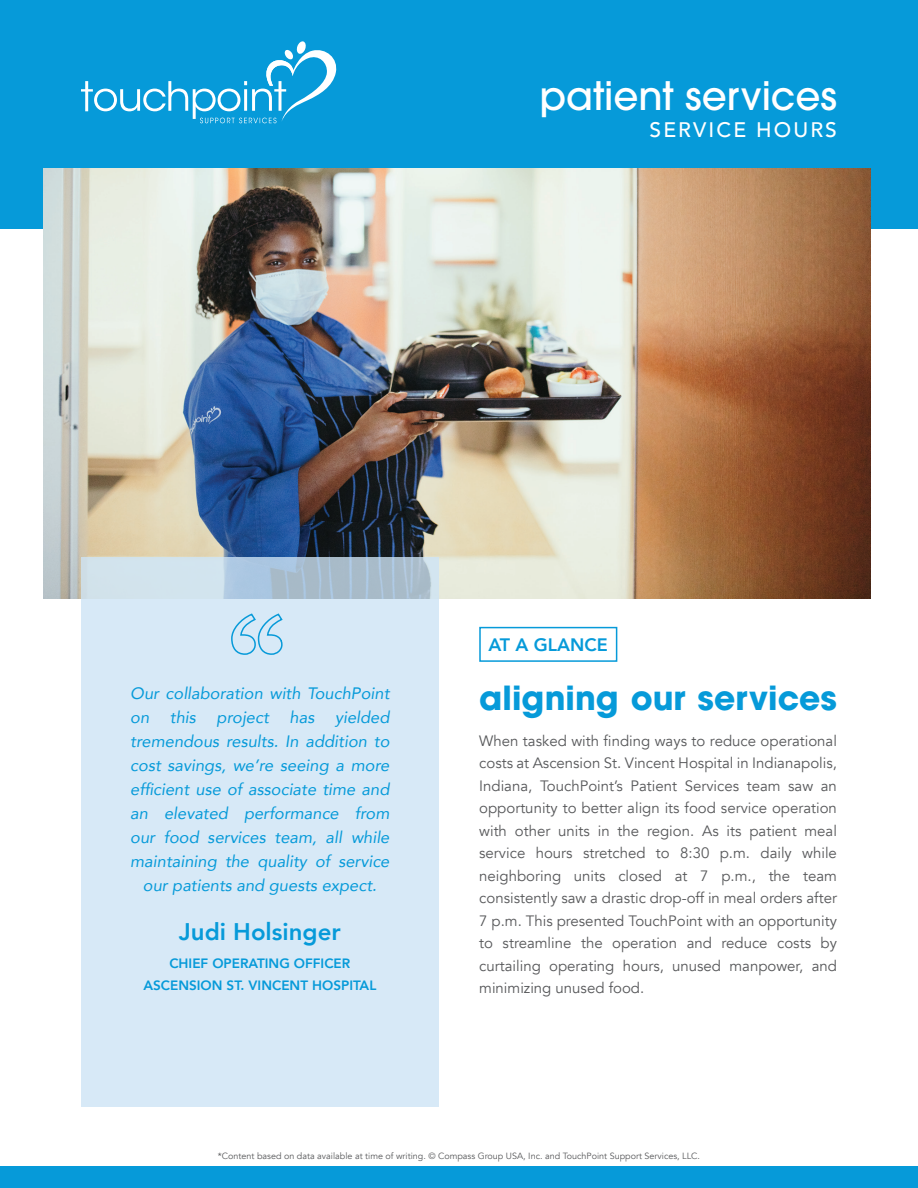
<style>
.page{position:relative;width:918px;height:1188px;background:#fff}
.page>*{position:absolute;margin:0;border:0;box-sizing:border-box;transform-origin:0 0}
.t1{font:500 39px "ITC Avant Garde Pro";color:#fff}
.t2{font:700 33px "ITC Avant Garde Pro";color:#069ad9}
.t3{font:800 24px "Avenir";color:#069ad9}
.t4{font:500 21px "Avenir";letter-spacing:.1em;color:#fff}
.t5{font:800 18px "Avenir";color:#069ad9}
.t6{font:italic 16.5px/24px "Avenir";color:#069ad9}
.t7{font:15px/22.5px "Avenir";color:#57585a;text-align:justify}
.t8{font:800 13.5px/21.6px "Avenir";color:#069ad9;text-align:center}
.t9{font:9px "Avenir";color:#57585a}
</style>
<div class="page">
<div style="left:0;top:0;width:918px;height:229px;background:#069ad9"></div>
<img style="left:43px;top:168px;width:827px;height:430px">
<svg style="left:81px;top:41px;width:256px;height:82px"></svg>
<div style="left:0;top:1166px;width:918px;height:22px;background:#069ad9"></div>
<div style="left:81px;top:557px;width:358px;height:550px;background:#d7e9f7"></div>
<svg style="left:231px;top:613px;width:52px;height:42px"></svg>
<div style="left:479px;top:627px;width:138px;height:35px;border:2px solid #069ad9"></div>
<h1 class="t1" style="left:539px;top:71px;width:299px">patient services</h1>
<h3 class="t4" style="left:650px;top:112px;width:189px">SERVICE HOURS</h3>
<p class="t6" style="left:130px;top:681px;width:261px">Our collaboration with TouchPoint on</p>
<p class="t6" style="left:170px;top:705px;width:27px">this</p>
<p class="t6" style="left:217px;top:705px;width:54px">project</p>
<p class="t6" style="left:290px;top:705px;width:26px">has</p>
<p class="t6" style="left:335px;top:705px;width:56px">yielded</p>
<p class="t6" style="left:130px;top:729px;width:261px">tremendous results. In addition to</p>
<p class="t6" style="left:130px;top:753px;width:261px">cost savings, we’re seeing a more</p>
<p class="t6" style="left:130px;top:777px;width:261px">efficient use of associate time and</p>
<p class="t6" style="left:130px;top:801px;width:261px">an elevated performance from</p>
<p class="t6" style="left:130px;top:825px;width:261px">our food services team, all while</p>
<p class="t6" style="left:130px;top:849px;width:261px">maintaining the quality of service</p>
<p class="t6" style="left:143px;top:873px;width:235px">our patients and guests expect.</p>
<h3 class="t3" style="left:179px;top:913px;width:163px">Judi Holsinger</h3>
<p class="t8" style="left:143px;top:952px;width:234px">CHIEF OPERATING OFFICER<br>ASCENSION ST. VINCENT HOSPITAL</p>
<p class="t5" style="left:488px;top:631px;width:121px">AT A GLANCE</p>
<h2 class="t2" style="left:479px;top:675px;width:359px">aligning our services</h2>
<p class="t7" style="left:479px;top:729px;width:359px">When tasked with finding ways to reduce operational costs at Ascension St. Vincent Hospital in Indianapolis, Indiana, TouchPoint’s Patient Services team saw an opportunity to better align its food service operation with other units in the region. As its patient meal service hours stretched to 8:30 p.m. daily while neighboring units closed at 7 p.m., the team consistently saw a drastic drop-off in meal orders after 7 p.m. This presented TouchPoint with an opportunity to streamline the operation and reduce costs by curtailing operating hours, unused manpower, and minimizing unused food.</p>
<p class="t9" style="left:218px;top:1151px;width:484px">*Content based on data available at time of writing. © Compass Group USA, Inc. and TouchPoint Support Services, LLC.</p>
</div>
